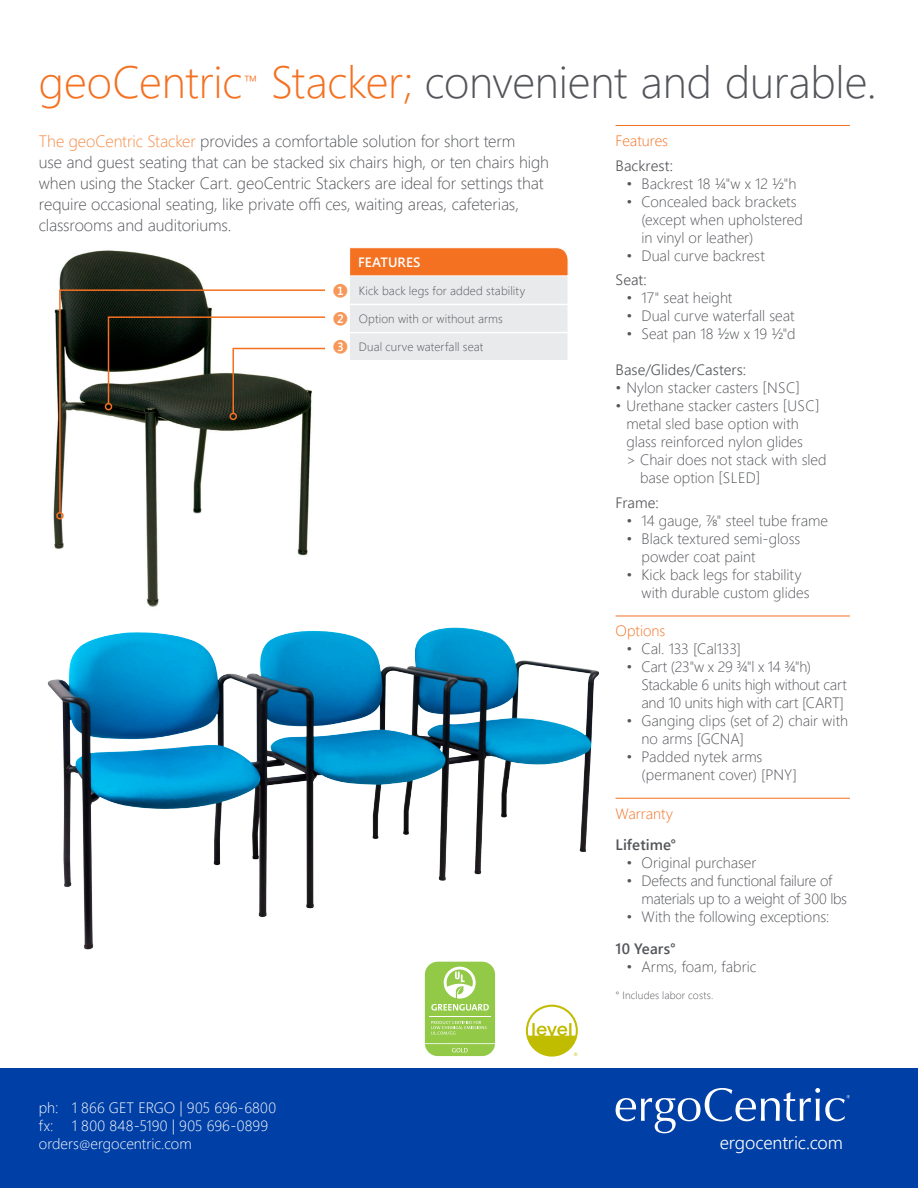
<style>
.page{position:relative;width:918px;height:1188px;background:#fff}
.page>*{position:absolute;margin:0;border:0;box-sizing:border-box;transform-origin:0 0}
.t1{font:45px "Webly Sleek UI Light";letter-spacing:-.005em;color:#54555a}
.t2{font:45px "Webly Sleek UI Light";letter-spacing:-.005em;color:#f37121}
.t3{font:18px "Webly Sleek UI Semilight";letter-spacing:-.005em;color:#fff}
.t4{font:17.55px "Webly Sleek UI Light";color:#f37121}
.t5{font:16.5px/21px "Webly Sleek UI Light";letter-spacing:-.005em;color:#54555a}
.t6{font:15px/18px "Webly Sleek UI Light";color:#54555a}
.t7{font:15px/18px "Webly Sleek UI Light";letter-spacing:-.02em;color:#54555a}
.t8{font:15px "Webly Sleek UI Light";letter-spacing:.005em;color:#fff}
.t9{font:15px "Webly Sleek UI Semilight";letter-spacing:.005em;color:#54555a}
.t10{font:15px "Webly Sleek UI Light";color:#f37121}
.t11{font:15px "Webly Sleek UI Semibold";letter-spacing:.005em;color:#54555a}
.t12{font:13.5px "Webly Sleek UI Semibold";letter-spacing:.01em;color:#fff}
.t13{font:12px "Webly Sleek UI Light";letter-spacing:.01em;color:#54555a}
.t14{font:12px "Webly Sleek UI Semibold";color:#f7985a}
.t15{font:10.5px "Webly Sleek UI Light";letter-spacing:.015em;color:#54555a}
.s1{color:#f37121}
.s2{color:#f68b45}
.s3{font-size:12px}
</style>
<div class="page">
<img style="left:53px;top:250px;width:256px;height:357px">
<img style="left:47px;top:627px;width:552px;height:335px">
<hr style="left:616px;top:125px;width:234px;height:1px;background:#f37121">
<hr style="left:616px;top:616px;width:234px;height:1px;background:#f37121">
<hr style="left:616px;top:798px;width:234px;height:1px;background:#f37121">
<svg style="left:58px;top:289px;width:253px;height:225px"></svg>
<div style="left:56px;top:512px;width:8px;height:7px;border:2px solid #f37121;border-radius:50%"></div>
<div style="left:105px;top:403px;width:7px;height:7px;border:2px solid #f37121;border-radius:50%"></div>
<svg style="left:107px;top:247px;width:461px;height:168px"></svg>
<div style="left:230px;top:413px;width:7px;height:7px;border:2px solid #f37121;border-radius:50%"></div>
<div style="left:0;top:1068px;width:918px;height:120px;background:#0040a6"></div>
<svg style="left:526px;top:1005px;width:52px;height:52px"></svg>
<svg style="left:425px;top:962px;width:70px;height:94px"></svg>
<svg style="left:616px;top:1088px;width:234px;height:45px"></svg>
<p class="t2" style="left:39px;top:48px;width:205px">geoCentric</p>
<p class="t4" style="left:244px;top:68px;width:15px">™</p>
<p class="t1" style="left:271px;top:48px;width:608px"><span class="s1">Stacker;</span> convenient and durable.</p>
<p class="t5" style="left:39px;top:130px;width:512px"><span class="s2">The geoCentric Stacker</span> provides a comfortable solution for short term<br>use and guest seating that can be stacked six chairs high, or ten chairs high when using the Stacker Cart. geoCentric Stackers are ideal for settings that require occasional seating, like private offi ces, waiting areas, cafeterias, classrooms and auditoriums.</p>
<p class="t10" style="left:616px;top:129px;width:54px">Features</p>
<p class="t9" style="left:616px;top:154px;width:59px">Backrest:</p>
<p class="t6" style="left:626px;top:174px;width:171px">• Backrest 18 ¼"w x 12 ½"h</p>
<p class="t6" style="left:642px;top:192px;width:163px;text-indent:-15px">• Concealed back brackets (except when upholstered in vinyl or leather)</p>
<p class="t6" style="left:626px;top:246px;width:140px">• Dual curve backrest</p>
<p class="t9" style="left:616px;top:269px;width:33px">Seat:</p>
<p class="t6" style="left:626px;top:288px;width:108px">• 17" seat height</p>
<p class="t6" style="left:626px;top:306px;width:170px">• Dual curve waterfall seat</p>
<p class="t6" style="left:626px;top:324px;width:171px">• Seat pan 18 ½w x 19 ½"d</p>
<p class="t9" style="left:616px;top:359px;width:132px">Base/Glides/Casters:</p>
<p class="t6" style="left:616px;top:378px;width:186px">• Nylon stacker casters [NSC]</p>
<p class="t6" style="left:616px;top:396px;width:205px">• Urethane stacker casters [USC]</p>
<p class="t6" style="left:626px;top:414px;width:174px">metal sled base option with</p>
<p class="t6" style="left:626px;top:432px;width:178px">glass reinforced nylon glides</p>
<p class="t6" style="left:626px;top:450px;width:202px">&gt; Chair does not stack with sled</p>
<p class="t6" style="left:640px;top:468px;width:122px">base option [SLED]</p>
<p class="t9" style="left:616px;top:492px;width:45px">Frame:</p>
<p class="t6" style="left:626px;top:511px;width:203px">• 14 gauge, ⅞" steel tube frame</p>
<p class="t6" style="left:642px;top:529px;width:160px;text-indent:-15px">• Black textured semi-gloss powder coat paint</p>
<p class="t6" style="left:642px;top:565px;width:170px;text-indent:-15px">• Kick back legs for stability with durable custom glides</p>
<p class="t10" style="left:616px;top:620px;width:51px">Options</p>
<p class="t6" style="left:626px;top:639px;width:116px">• Cal. 133 [Cal133]</p>
<p class="t7" style="left:642px;top:657px;width:207px;text-indent:-15px">• Cart (23"w x 29 ¾"l x 14 ¾"h)<br>Stackable 6 units high without cart and 10 units high with cart [CART]</p>
<p class="t6" style="left:642px;top:711px;width:208px;text-indent:-15px">• Ganging clips (set of 2) chair with no arms [GCNA]</p>
<p class="t6" style="left:642px;top:747px;width:157px;text-indent:-15px">• Padded nytek arms (permanent cover) [PNY]</p>
<p class="t10" style="left:616px;top:802px;width:59px">Warranty</p>
<p class="t11" style="left:616px;top:833px;width:62px">Lifetime°</p>
<p class="t6" style="left:626px;top:853px;width:132px">• Original purchaser</p>
<p class="t7" style="left:642px;top:871px;width:207px;text-indent:-15px">• Defects and functional failure of materials up to a weight of 300 lbs</p>
<p class="t6" style="left:626px;top:907px;width:204px">• With the following exceptions:</p>
<p class="t11" style="left:616px;top:937px;width:62px">10 Years°</p>
<p class="t6" style="left:626px;top:957px;width:132px">• Arms, foam, fabric</p>
<p class="t15" style="left:616px;top:987px;width:99px">° Includes labor costs.</p>
<p class="t12" style="left:358px;top:252px;width:64px">FEATURES</p>
<p class="t14" style="left:333px;top:281px;width:17px">❶</p>
<p class="t13" style="left:359px;top:281px;width:168px">Kick back legs for added stability</p>
<p class="t14" style="left:333px;top:310px;width:17px">❷</p>
<p class="t13" style="left:359px;top:310px;width:145px">Option with or without arms</p>
<p class="t14" style="left:333px;top:338px;width:17px">❸</p>
<p class="t13" style="left:359px;top:338px;width:126px">Dual curve waterfall seat</p>
<p class="t8" style="left:39px;top:1097px;width:239px">ph: 1 866 GET ERGO | 905 696-6800</p>
<p class="t8" style="left:39px;top:1115px;width:231px">fx: 1 800 848-5190 | 905 696-0899</p>
<p class="t8" style="left:39px;top:1132px;width:154px">orders<span class="s3">@</span>ergocentric.com</p>
<p class="t3" style="left:720px;top:1129px;width:125px">ergocentric.com</p>
</div>
